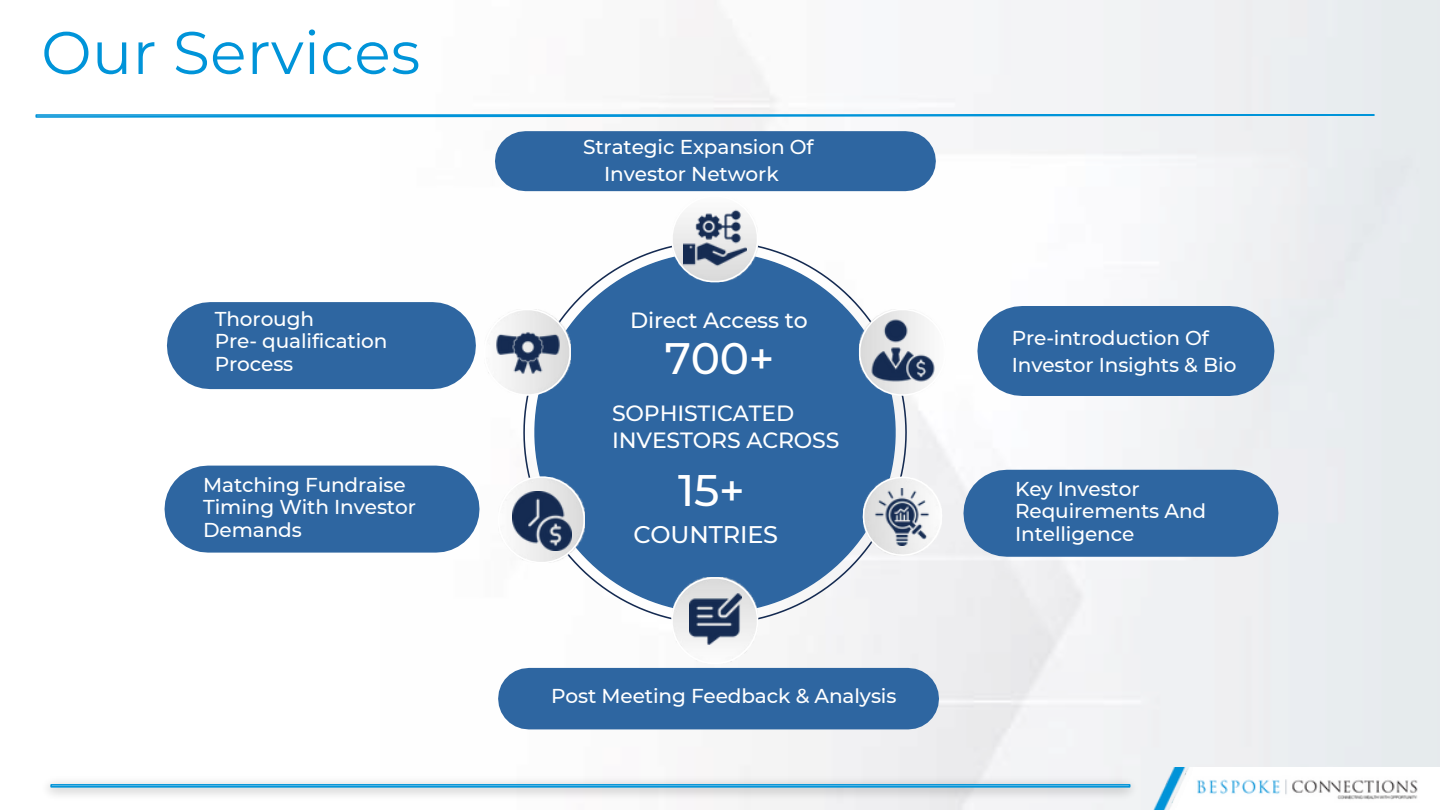
<style>
.page{position:relative;width:1440px;height:810px;background:#fff}
.page>*{position:absolute;margin:0;border:0;box-sizing:border-box;transform-origin:0 0}
.t1{font:60px "Montserrat";letter-spacing:.005em;color:#0094d9}
.t2{font:500 44px "Montserrat";color:#fff}
.t3{font:500 24px "Montserrat";letter-spacing:-.005em;color:#fff}
.t4{font:500 22px/27px "Montserrat";letter-spacing:-.005em;color:#fff}
.t5{font:500 20px/22.4px "Montserrat";letter-spacing:-.005em;color:#fff}
</style>
<div class="page">
<img style="left:380px;top:0;width:1059px;height:810px">
<svg style="left:165px;top:466px;width:315px;height:87px;background:#3b6fa6"></svg>
<svg style="left:167px;top:302px;width:309px;height:87px;background:#3a6fa6"></svg>
<div style="left:534px;top:282px;width:362px;height:295px;background:#2e66a1"></div>
<svg style="left:963px;top:470px;width:315px;height:87px;background:#3a6ea6"></svg>
<svg style="left:977px;top:306px;width:297px;height:90px;background:#3b6fa6"></svg>
<svg style="left:35px;top:113px;width:1341px;height:6px"></svg>
<svg style="left:498px;top:577px;width:441px;height:152px"></svg>
<img style="left:689px;top:593px;width:53px;height:52px">
<svg style="left:498px;top:476px;width:87px;height:87px"></svg>
<img style="left:513px;top:492px;width:58px;height:58px">
<svg style="left:495px;top:131px;width:441px;height:151px"></svg>
<img style="left:684px;top:206px;width:63px;height:63px">
<svg style="left:863px;top:477px;width:79px;height:79px"></svg>
<img style="left:874px;top:489px;width:57px;height:57px">
<svg style="left:859px;top:309px;width:87px;height:87px"></svg>
<img style="left:871px;top:318px;width:64px;height:65px">
<svg style="left:484px;top:309px;width:87px;height:87px"></svg>
<img style="left:496px;top:321px;width:64px;height:64px">
<img style="left:1152px;top:768px;width:287px;height:42px">
<img style="left:48px;top:777px;width:1093px;height:24px">
<div style="left:50px;top:784px;width:1081px;height:4px;border:2px solid #0094d9"></div>
<p class="t1" style="left:41px;top:16px;width:381px">Our Services</p>
<p class="t5" style="left:215px;top:307px;width:101px">Thorough</p>
<p class="t5" style="left:215px;top:330px;width:174px">Pre- qualification<br>Process</p>
<p class="t5" style="left:203px;top:473px;width:214px">Matching Fundraise<br>Timing With Investor<br>Demands</p>
<p class="t5" style="left:583px;top:136px;width:232px">Strategic Expansion Of</p>
<p class="t5" style="left:604px;top:163px;width:176px">Investor Network</p>
<p class="t4" style="left:630px;top:306px;width:179px">Direct Access to</p>
<p class="t2" style="left:665px;top:332px;width:111px">700+</p>
<p class="t4" style="left:612px;top:400px;width:229px">SOPHISTICATED<br>INVESTORS ACROSS</p>
<p class="t2" style="left:678px;top:464px;width:68px">15+</p>
<p class="t3" style="left:633px;top:519px;width:146px">COUNTRIES</p>
<p class="t5" style="left:551px;top:685px;width:347px">Post Meeting Feedback &amp; Analysis</p>
<p class="t5" style="left:1012px;top:324px;width:226px;line-height:27px">Pre-introduction Of<br>Investor Insights &amp; Bio</p>
<p class="t5" style="left:1015px;top:477px;width:193px">Key Investor<br>Requirements And<br>Intelligence</p>
</div>
